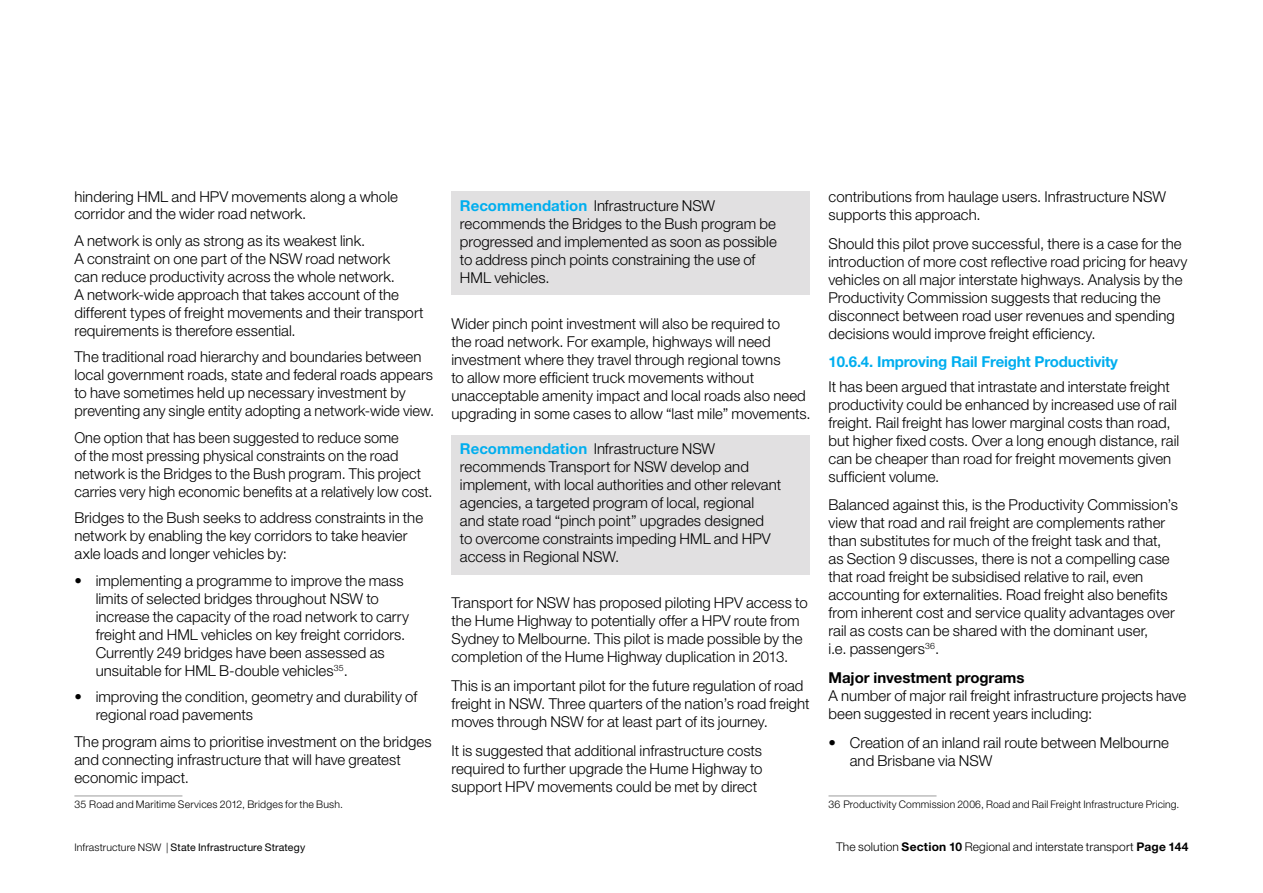
<style>
.page{position:relative;width:1263px;height:893px;background:#fff}
.page>*{position:absolute;margin:0;border:0;box-sizing:border-box;transform-origin:0 0}
.t1{font:300 15px/18px "Helvetica Neue LT Std";color:#000}
.t2{font:700 15px "Helvetica Neue LT Std";letter-spacing:-.01em;color:#00aeef}
.t3{font:700 15px "Helvetica Neue LT Std";letter-spacing:-.005em;color:#000}
.t4{font:300 12px "Helvetica Neue LT Std";letter-spacing:.01em;color:#000}
.t5{font:300 10.5px "Helvetica Neue LT Std";letter-spacing:.015em;color:#000}
.t6{font:10.5px "Helvetica Neue LT Std";letter-spacing:.015em;color:#000}
.s1{font-weight:700;color:#00aeef}
.s2{font-weight:300}
.s3{font-weight:700}
</style>
<div class="page">
<hr style="left:74px;top:795px;width:108px;height:1px;background:#9c9c9d">
<div style="left:451px;top:191px;width:359px;height:104px;background:#e1e0e1"></div>
<div style="left:451px;top:435px;width:359px;height:140px;background:#e1e0e1"></div>
<hr style="left:828px;top:795px;width:108px;height:1px;background:#9c9c9d">
<p class="t1" style="left:74px;top:188px;width:325px;line-height:17.2px">hindering HML and HPV movements along a whole corridor and the wider road network.</p>
<p class="t1" style="left:74px;top:231px;width:351px">A network is only as strong as its weakest link.<br>A constraint on one part of the NSW road network<br>can reduce productivity across the whole network.<br>A network-wide approach that takes account of the different types of freight movements and their transport requirements is therefore essential.</p>
<p class="t1" style="left:74px;top:348px;width:361px">The traditional road hierarchy and boundaries between local government roads, state and federal roads appears to have sometimes held up necessary investment by preventing any single entity adopting a network-wide view.</p>
<p class="t1" style="left:74px;top:428px;width:360px">One option that has been suggested to reduce some<br>of the most pressing physical constraints on the road network is the Bridges to the Bush program. This project carries very high economic benefits at a relatively low cost.</p>
<p class="t1" style="left:74px;top:509px;width:350px">Bridges to the Bush seeks to address constraints in the network by enabling the key corridors to take heavier axle loads and longer vehicles by:</p>
<p class="t1" style="left:96px;top:571px;width:315px;text-indent:-21px">• implementing a programme to improve the mass limits of selected bridges throughout NSW to increase the capacity of the road network to carry freight and HML vehicles on key freight corridors.<br>Currently 249 bridges have been assessed as unsuitable for HML B-double vehicles<sup>35</sup>.</p>
<p class="t1" style="left:96px;top:688px;width:323px;text-indent:-21px">• improving the condition, geometry and durability of regional road pavements</p>
<p class="t1" style="left:74px;top:732px;width:359px">The program aims to prioritise investment on the bridges and connecting infrastructure that will have greatest economic impact.</p>
<p class="t5" style="left:74px;top:798px;width:270px">35 Road and Maritime Services 2012, Bridges for the Bush.</p>
<p class="t1" style="left:460px;top:196px;width:318px"><span class="s1">Recommendation</span> Infrastructure NSW recommends the Bridges to the Bush program be progressed and implemented as soon as possible to address pinch points constraining the use of HML vehicles.</p>
<p class="t1" style="left:451px;top:314px;width:361px">Wider pinch point investment will also be required to<br>the road network. For example, highways will need investment where they travel through regional towns<br>to allow more efficient truck movements without unacceptable amenity impact and local roads also need upgrading in some cases to allow “last mile” movements.</p>
<p class="t1" style="left:460px;top:440px;width:323px"><span class="s1">Recommendation</span> Infrastructure NSW recommends Transport for NSW develop and implement, with local authorities and other relevant agencies, a targeted program of local, regional and state road “pinch point” upgrades designed<br>to overcome constraints impeding HML and HPV access in Regional NSW.</p>
<p class="t1" style="left:451px;top:594px;width:358px">Transport for NSW has proposed piloting HPV access to the Hume Highway to potentially offer a HPV route from Sydney to Melbourne. This pilot is made possible by the completion of the Hume Highway duplication in 2013.</p>
<p class="t1" style="left:451px;top:676px;width:360px">This is an important pilot for the future regulation of road freight in NSW. Three quarters of the nation’s road freight moves through NSW for at least part of its journey.</p>
<p class="t1" style="left:451px;top:741px;width:313px;text-align:justify">It is suggested that additional infrastructure costs required to further upgrade the Hume Highway to support HPV movements could be met by direct</p>
<p class="t1" style="left:828px;top:187px;width:339px">contributions from haulage users. Infrastructure NSW supports this approach.</p>
<p class="t1" style="left:828px;top:234px;width:360px">Should this pilot prove successful, there is a case for the introduction of more cost reflective road pricing for heavy vehicles on all major interstate highways. Analysis by the Productivity Commission suggests that reducing the disconnect between road user revenues and spending decisions would improve freight efficiency.</p>
<p class="t2" style="left:828px;top:353px;width:291px">10.6.4. Improving Rail Freight Productivity</p>
<p class="t1" style="left:828px;top:377px;width:352px">It has been argued that intrastate and interstate freight productivity could be enhanced by increased use of rail freight. Rail freight has lower marginal costs than road, but higher fixed costs. Over a long enough distance, rail can be cheaper than road for freight movements given sufficient volume.</p>
<p class="t1" style="left:828px;top:496px;width:351px">Balanced against this, is the Productivity Commission’s view that road and rail freight are complements rather than substitutes for much of the freight task and that, as Section 9 discusses, there is not a compelling case that road freight be subsidised relative to rail, even accounting for externalities. Road freight also benefits from inherent cost and service quality advantages over rail as costs can be shared with the dominant user,<br>i.e. passengers<sup>36</sup>.</p>
<p class="t3" style="left:828px;top:668px;width:197px">Major investment programs</p>
<p class="t1" style="left:828px;top:686px;width:359px">A number of major rail freight infrastructure projects have been suggested in recent years including:</p>
<p class="t1" style="left:850px;top:733px;width:321px;text-indent:-21px">• Creation of an inland rail route between Melbourne and Brisbane via NSW</p>
<p class="t5" style="left:828px;top:798px;width:352px">36 Productivity Commission 2006, Road and Rail Freight Infrastructure Pricing.</p>
<p class="t6" style="left:74px;top:841px;width:232px"><span class="s2">Infrastructure NSW |</span> State Infrastructure Strategy</p>
<p class="t4" style="left:836px;top:839px;width:354px">The solution <span class="s3">Section 10</span> Regional and interstate transport <span class="s3">Page 144</span></p>
</div>
